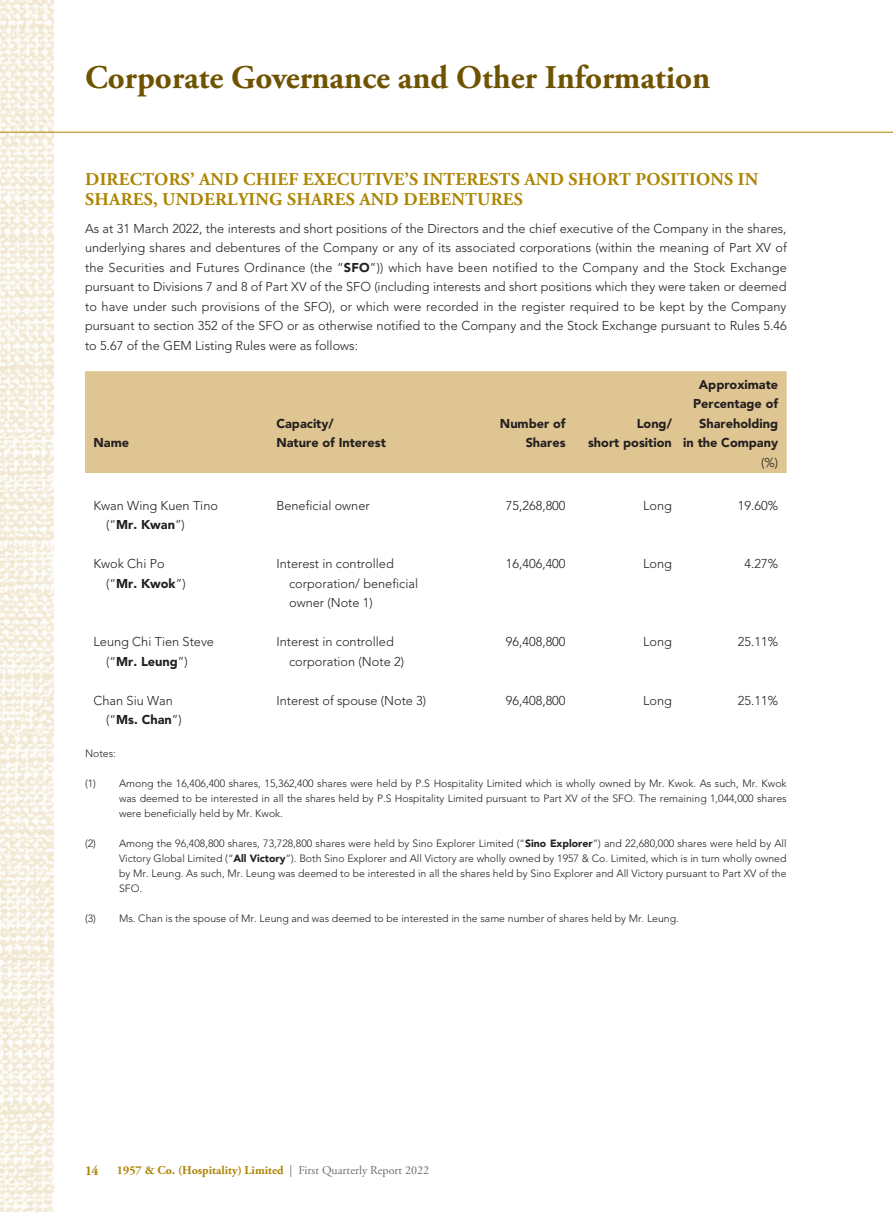
<style>
.page{position:relative;width:893px;height:1212px;background:#fff}
.page>*{position:absolute;margin:0;border:0;box-sizing:border-box;transform-origin:0 0}
.t1{font:700 33px "Adobe Garamond Pro";color:#6f5300}
._01_H1{font:700 18px/19.5px "Adobe Garamond Pro";letter-spacing:.015em;color:#ad8504}
.t2{font:700 13.5px "Adobe Garamond Pro";color:#ad8504}
._00_txt{font:300 12.75px/19.5px "Avenir LT Std";color:#231f20;text-align:justify}
._50_Table_txt{font:300 12.75px "Avenir LT Std";color:#231f20}
._50_Table_txt-2{font:900 12.75px "Avenir LT Std";color:#231f20}
._00_txt-2{font:900 12.75px "Avenir LT Std";color:#231f20}
.t3{font:700 12px "Adobe Garamond Pro";color:#ad8504}
._06_Notes{font:300 10.5px/15px "Avenir LT Std";color:#231f20;text-align:justify}
.s1{font-weight:900}
.s2{font-weight:300}
.s3{font-weight:400;color:#6c6d70}
</style>
<div class="page">
<img style="left:0;top:0;width:53px;height:1212px">
<hr style="left:0;top:132px;width:893px;height:1px;background:#ad8504">
<div style="left:85px;top:371px;width:702px;height:102px;background:#dec591"></div>
<p class="t1" style="left:85px;top:58px;width:627px">Corporate Governance and Other Information</p>
<p class="_01_H1" style="left:85px;top:170px;width:675px">DIRECTORS’ AND CHIEF EXECUTIVE’S INTERESTS AND SHORT POSITIONS IN<br>SHARES, UNDERLYING SHARES AND DEBENTURES</p>
<p class="_00_txt" style="left:85px;top:218px;width:703px">As at 31 March 2022, the interests and short positions of the Directors and the chief executive of the Company in the shares, underlying shares and debentures of the Company or any of its associated corporations (within the meaning of Part XV of the Securities and Futures Ordinance (the “<span class="s1">SFO</span>”)) which have been notified to the Company and the Stock Exchange pursuant to Divisions 7 and 8 of Part XV of the SFO (including interests and short positions which they were taken or deemed to have under such provisions of the SFO), or which were recorded in the register required to be kept by the Company pursuant to section 352 of the SFO or as otherwise notified to the Company and the Stock Exchange pursuant to Rules 5.46 to 5.67 of the GEM Listing Rules were as follows:</p>
<p class="_50_Table_txt-2" style="left:94px;top:435px;width:37px">Name</p>
<p class="_50_Table_txt-2" style="left:276px;top:415px;width:59px">Capacity/</p>
<p class="_50_Table_txt-2" style="left:276px;top:435px;width:111px">Nature of Interest</p>
<p class="_00_txt-2" style="left:500px;top:415px;width:67px">Number of</p>
<p class="_00_txt-2" style="left:526px;top:435px;width:41px">Shares</p>
<p class="_00_txt-2" style="left:637px;top:415px;width:37px">Long/</p>
<p class="_00_txt-2" style="left:588px;top:435px;width:85px">short position</p>
<p class="_50_Table_txt-2" style="left:699px;top:376px;width:81px">Approximate</p>
<p class="_50_Table_txt-2" style="left:693px;top:396px;width:86px">Percentage of</p>
<p class="_50_Table_txt-2" style="left:699px;top:415px;width:81px">Shareholding</p>
<p class="_50_Table_txt-2" style="left:683px;top:435px;width:96px">in the Company</p>
<p class="_50_Table_txt" style="left:761px;top:455px;width:19px">(%)</p>
<p class="_50_Table_txt" style="left:94px;top:498px;width:126px">Kwan Wing Kuen Tino</p>
<p class="_50_Table_txt-2" style="left:106px;top:517px;width:80px"><span class="s2">(“</span>Mr. Kwan<span class="s2">”)</span></p>
<p class="_50_Table_txt" style="left:276px;top:498px;width:95px">Beneficial owner</p>
<p class="_00_txt" style="left:506px;top:496px;width:61px">75,268,800</p>
<p class="_00_txt" style="left:643px;top:496px;width:30px">Long</p>
<p class="_50_Table_txt" style="left:738px;top:498px;width:42px">19.60%</p>
<p class="_50_Table_txt" style="left:94px;top:556px;width:73px">Kwok Chi Po</p>
<p class="_50_Table_txt-2" style="left:106px;top:576px;width:81px"><span class="s2">(“</span>Mr. Kwok<span class="s2">”)</span></p>
<p class="_50_Table_txt" style="left:276px;top:556px;width:119px">Interest in controlled</p>
<p class="_50_Table_txt" style="left:289px;top:576px;width:130px">corporation/ beneficial</p>
<p class="_50_Table_txt" style="left:289px;top:595px;width:85px">owner (Note 1)</p>
<p class="_00_txt" style="left:506px;top:554px;width:61px">16,406,400</p>
<p class="_00_txt" style="left:643px;top:554px;width:30px">Long</p>
<p class="_50_Table_txt" style="left:745px;top:556px;width:35px">4.27%</p>
<p class="_50_Table_txt" style="left:94px;top:634px;width:122px">Leung Chi Tien Steve</p>
<p class="_50_Table_txt-2" style="left:106px;top:654px;width:83px"><span class="s2">(“</span>Mr. Leung<span class="s2">”)</span></p>
<p class="_50_Table_txt" style="left:276px;top:634px;width:119px">Interest in controlled</p>
<p class="_50_Table_txt" style="left:289px;top:654px;width:116px">corporation (Note 2)</p>
<p class="_00_txt" style="left:506px;top:632px;width:61px">96,408,800</p>
<p class="_00_txt" style="left:643px;top:632px;width:30px">Long</p>
<p class="_50_Table_txt" style="left:738px;top:634px;width:42px">25.11%</p>
<p class="_50_Table_txt" style="left:94px;top:693px;width:81px">Chan Siu Wan</p>
<p class="_50_Table_txt-2" style="left:106px;top:712px;width:77px"><span class="s2">(“</span>Ms. Chan<span class="s2">”)</span></p>
<p class="_50_Table_txt" style="left:276px;top:693px;width:151px">Interest of spouse (Note 3)</p>
<p class="_00_txt" style="left:506px;top:691px;width:61px">96,408,800</p>
<p class="_00_txt" style="left:643px;top:691px;width:30px">Long</p>
<p class="_50_Table_txt" style="left:738px;top:693px;width:42px">25.11%</p>
<p class="_06_Notes" style="left:85px;top:746px;width:32px">Notes:</p>
<p class="_06_Notes" style="left:119px;top:776px;width:669px;text-indent:-34px">(1) Among the 16,406,400 shares, 15,362,400 shares were held by P.S Hospitality Limited which is wholly owned by Mr. Kwok. As such, Mr. Kwok was deemed to be interested in all the shares held by P.S Hospitality Limited pursuant to Part XV of the SFO. The remaining 1,044,000 shares were beneficially held by Mr. Kwok.</p>
<p class="_06_Notes" style="left:119px;top:836px;width:669px;text-indent:-34px">(2) Among the 96,408,800 shares, 73,728,800 shares were held by Sino Explorer Limited (“<span class="s1">Sino Explorer</span>”) and 22,680,000 shares were held by All Victory Global Limited (“<span class="s1">All Victory</span>”). Both Sino Explorer and All Victory are wholly owned by 1957 &amp; Co. Limited, which is in turn wholly owned by Mr. Leung. As such, Mr. Leung was deemed to be interested in all the shares held by Sino Explorer and All Victory pursuant to Part XV of the SFO.</p>
<p class="_06_Notes" style="left:85px;top:911px;width:595px">(3) Ms. Chan is the spouse of Mr. Leung and was deemed to be interested in the same number of shares held by Mr. Leung.</p>
<p class="t2" style="left:85px;top:1163px;width:15px">14</p>
<p class="t3" style="left:117px;top:1163px;width:314px">1957 &amp; Co. (Hospitality) Limited <span class="s3">| First Quarterly Report 2022</span></p>
</div>
